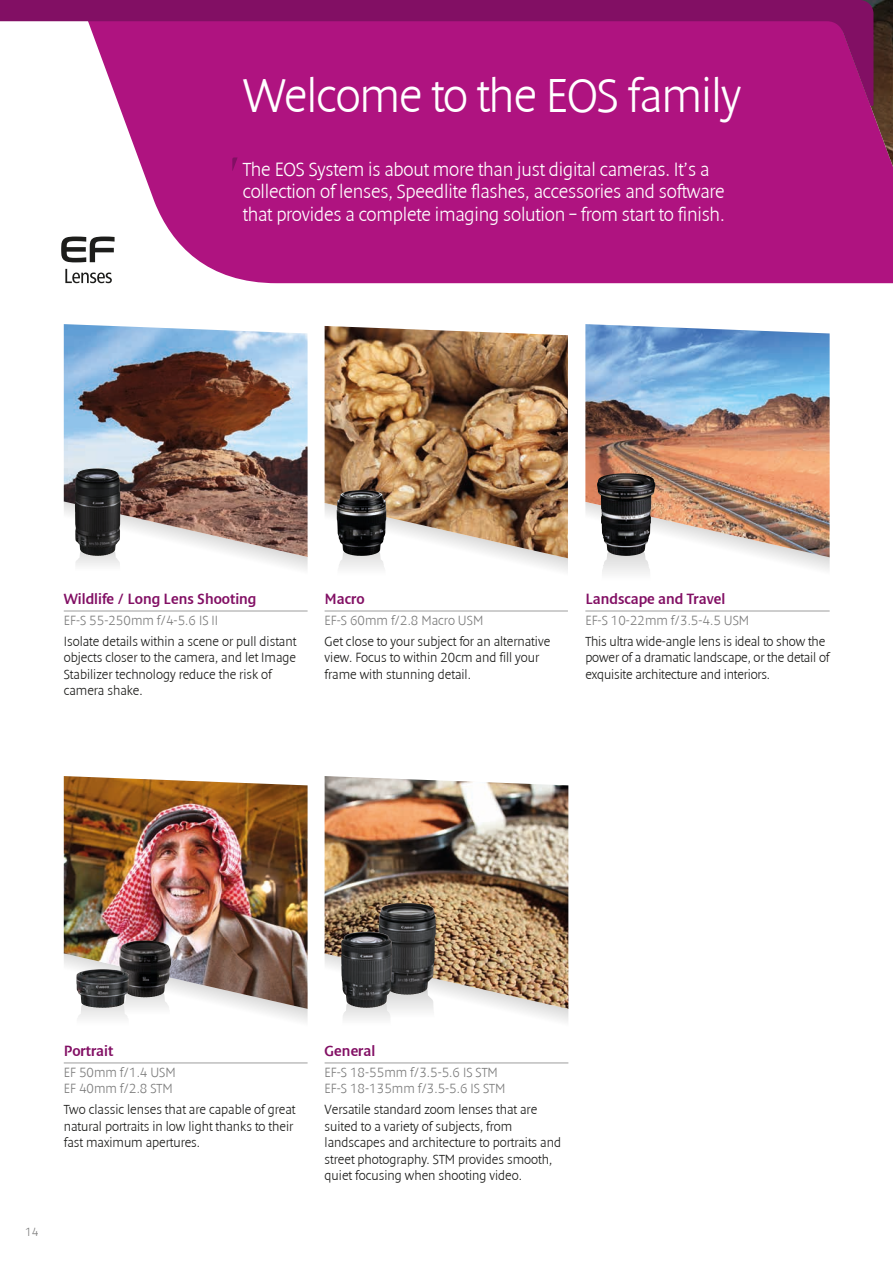
<style>
.page{position:relative;width:893px;height:1263px;background:#fff}
.page>*{position:absolute;margin:0;border:0;box-sizing:border-box;transform-origin:0 0}
.t1{font:300 48px "Denda New";letter-spacing:-.02em;color:#fff}
.t2{font:300 19.5px/22.5px "Denda New";letter-spacing:-.01em;color:#fff}
.t3{font:15px "Denda New";color:#820f64}
.t4{font:300 13.5px/16.5px "Denda New";color:#1d1d1b}
.t5{font:300 13.5px/16.5px "Denda New";color:#7c7c7c}
.t6{font:300 12px "Denda New";color:#7c7c7c}
</style>
<div class="page">
<svg style="left:65px;top:106px;width:520px;height:177px;fill:#af1380"></svg>
<svg style="left:61px;top:237px;width:54px;height:25px"></svg>
<svg style="left:65px;top:269px;width:47px;height:14px"></svg>
<svg style="left:0;top:0;width:585px;height:106px;fill:#af1380"></svg>
<svg style="left:64px;top:557px;width:244px;height:54px"></svg>
<img style="left:64px;top:324px;width:244px;height:233px">
<svg style="left:585px;top:0;width:308px;height:611px"></svg>
<img style="left:585px;top:324px;width:245px;height:233px">
<svg style="left:325px;top:558px;width:243px;height:53px"></svg>
<img style="left:325px;top:326px;width:243px;height:232px">
<svg style="left:325px;top:1009px;width:243px;height:55px"></svg>
<img style="left:325px;top:776px;width:243px;height:233px">
<svg style="left:78px;top:1009px;width:230px;height:13px"></svg>
<img style="left:64px;top:776px;width:244px;height:233px">
<img style="left:337px;top:490px;width:49px;height:66px">
<img style="left:597px;top:473px;width:58px;height:83px">
<img style="left:119px;top:940px;width:52px;height:57px">
<img style="left:379px;top:903px;width:57px;height:92px">
<img style="left:76px;top:969px;width:53px;height:39px">
<img style="left:341px;top:932px;width:51px;height:76px">
<svg style="left:232px;top:157px;width:6px;height:14px"></svg>
<img style="left:75px;top:469px;width:45px;height:87px">
<hr style="left:64px;top:1062px;width:244px;height:1px;background:#9d9d9d">
<hr style="left:325px;top:1062px;width:243px;height:1px;background:#9d9d9d">
<hr style="left:325px;top:611px;width:243px;height:1px;background:#9d9d9d">
<hr style="left:64px;top:611px;width:244px;height:1px;background:#9d9d9d">
<hr style="left:585px;top:611px;width:245px;height:1px;background:#9d9d9d">
<h1 class="t1" style="left:243px;top:70px;width:500px">Welcome to the EOS family</h1>
<h2 class="t2" style="left:243px;top:158px;width:484px">The EOS System is about more than just digital cameras. It’s a collection of lenses, Speedlite flashes, accessories and software that provides a complete imaging solution – from start to finish.</h2>
<p class="t3" style="left:64px;top:591px;width:194px">Wildlife / Long Lens Shooting</p>
<p class="t5" style="left:64px;top:612px;width:156px">EF-S 55-250mm f/4-5.6 IS II</p>
<p class="t4" style="left:64px;top:633px;width:234px">Isolate details within a scene or pull distant objects closer to the camera, and let Image Stabilizer technology reduce the risk of camera shake.</p>
<p class="t3" style="left:325px;top:591px;width:42px">Macro</p>
<p class="t5" style="left:325px;top:612px;width:160px">EF-S 60mm f/2.8 Macro USM</p>
<p class="t4" style="left:325px;top:633px;width:227px">Get close to your subject for an alternative view. Focus to within 20cm and fill your frame with stunning detail.</p>
<p class="t3" style="left:585px;top:591px;width:141px">Landscape and Travel</p>
<p class="t5" style="left:585px;top:612px;width:165px">EF-S 10-22mm f/3.5-4.5 USM</p>
<p class="t4" style="left:585px;top:633px;width:246px">This ultra wide-angle lens is ideal to show the power of a dramatic landscape, or the detail of exquisite architecture and interiors.</p>
<p class="t3" style="left:64px;top:1043px;width:51px">Portrait</p>
<p class="t5" style="left:64px;top:1064px;width:114px">EF 50mm f/1.4 USM<br>EF 40mm f/2.8 STM</p>
<p class="t4" style="left:64px;top:1101px;width:233px">Two classic lenses that are capable of great natural portraits in low light thanks to their fast maximum apertures.</p>
<p class="t6" style="left:25px;top:1225px;width:15px">14</p>
<p class="t3" style="left:325px;top:1043px;width:52px">General</p>
<p class="t5" style="left:325px;top:1064px;width:182px">EF-S 18-55mm f/3.5-5.6 IS STM<br>EF-S 18-135mm f/3.5-5.6 IS STM</p>
<p class="t4" style="left:325px;top:1101px;width:238px">Versatile standard zoom lenses that are suited to a variety of subjects, from landscapes and architecture to portraits and street photography. STM provides smooth, quiet focusing when shooting video.</p>
</div>
